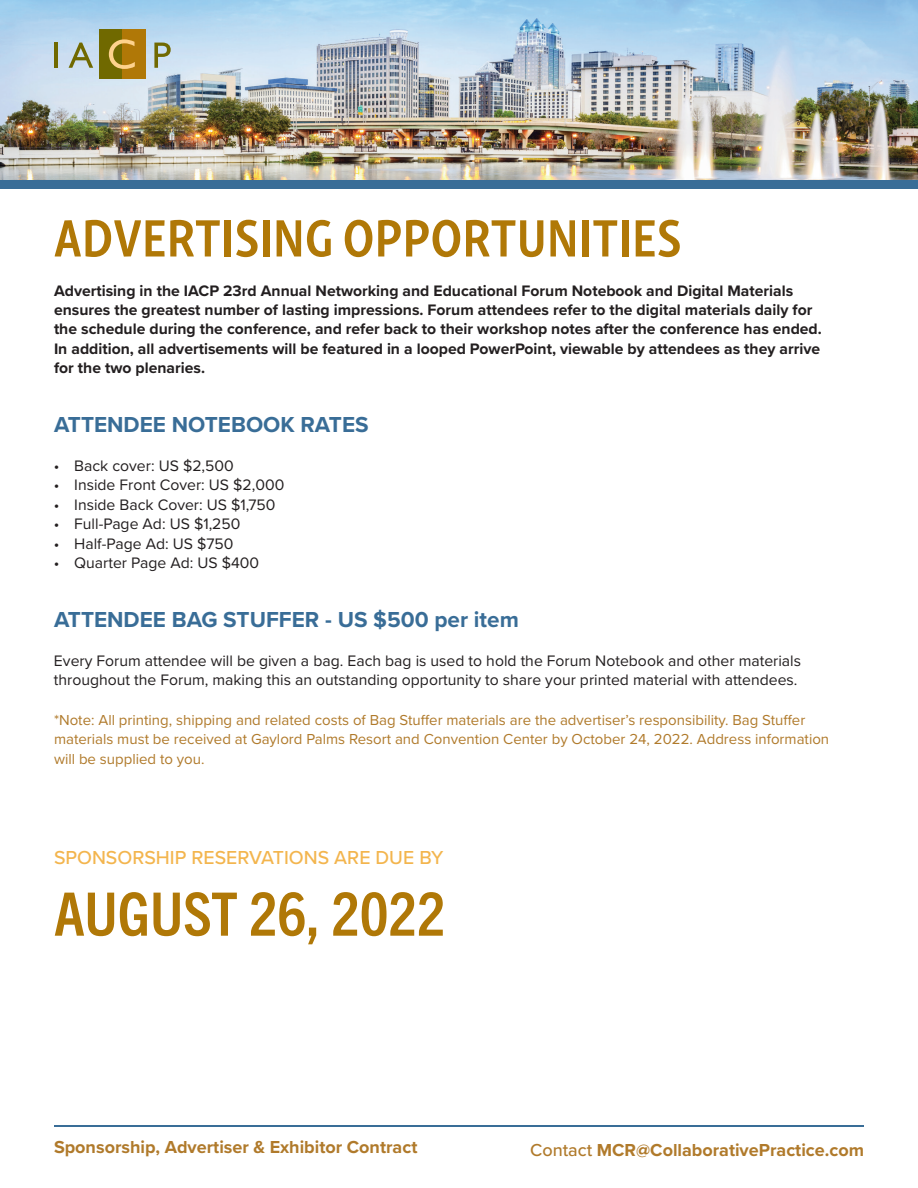
<style>
.page{position:relative;width:918px;height:1188px;background:#fff}
.page>*{position:absolute;margin:0;border:0;box-sizing:border-box;transform-origin:0 0}
.t1{font:700 condensed 60px "Trade Gothic Next LT Pro";color:#b07807}
.t2{font:700 54px "Skolar Sans Latn Cp";color:#b07807}
.t3{font:700 22.5px "Proxima Nova";color:#396d97}
.t4{font:500 19.5px "Proxima Nova";color:#f3b54e}
.t5{font:700 18px "Proxima Nova";color:#b07a2b}
.t6{font:700 15.75px/19.5px "Proxima Nova";color:#231f20}
.t7{font:15.75px/19.5px "Proxima Nova";color:#231f20}
.t8{font:15px/19.5px "Proxima Nova";color:#b07a2b}
.s1{font-weight:500}
</style>
<div class="page">
<hr style="left:54px;top:1125px;width:810px;height:2px;background:#396d97">
<img style="left:0;top:0;width:918px;height:181px">
<div style="left:0;top:181px;width:918px;height:8px;background:#396d97"></div>
<div style="left:99px;top:29px;width:24px;height:50px;background:#706900"></div>
<div style="left:122px;top:29px;width:23px;height:50px;background:#b07807"></div>
<svg style="left:109px;top:39px;width:26px;height:30px"></svg>
<hr style="left:54px;top:43px;width:4px;height:25px;background:#706900">
<svg style="left:154px;top:43px;width:17px;height:25px"></svg>
<svg style="left:69px;top:43px;width:24px;height:25px"></svg>
<h2 class="t2" style="left:54px;top:195px;width:629px">ADVERTISING OPPORTUNITIES</h2>
<p class="t6" style="left:54px;top:280px;width:769px">Advertising in the IACP 23rd Annual Networking and Educational Forum Notebook and Digital Materials ensures the greatest number of lasting impressions. Forum attendees refer to the digital materials daily for the schedule during the conference, and refer back to their workshop notes after the conference has ended.<br>In addition, all advertisements will be featured in a looped PowerPoint, viewable by attendees as they arrive for the two plenaries.</p>
<h3 class="t3" style="left:54px;top:408px;width:316px">ATTENDEE NOTEBOOK RATES</h3>
<p class="t7" style="left:54px;top:455px;width:181px">• Back cover: US $2,500</p>
<p class="t7" style="left:54px;top:475px;width:232px">• Inside Front Cover: US $2,000</p>
<p class="t7" style="left:54px;top:494px;width:223px">• Inside Back Cover: US $1,750</p>
<p class="t7" style="left:54px;top:514px;width:188px">• Full-Page Ad: US $1,250</p>
<p class="t7" style="left:54px;top:533px;width:181px">• Half-Page Ad: US $750</p>
<p class="t7" style="left:54px;top:553px;width:207px">• Quarter Page Ad: US $400</p>
<h3 class="t3" style="left:54px;top:603px;width:466px">ATTENDEE BAG STUFFER - US $500 per item</h3>
<p class="t7" style="left:54px;top:650px;width:749px">Every Forum attendee will be given a bag. Each bag is used to hold the Forum Notebook and other materials throughout the Forum, making this an outstanding opportunity to share your printed material with attendees.</p>
<p class="t8" style="left:54px;top:709px;width:777px">*Note: All printing, shipping and related costs of Bag Stuffer materials are the advertiser’s responsibility. Bag Stuffer materials must be received at Gaylord Palms Resort and Convention Center by October 24, 2022. Address information will be supplied to you.</p>
<p class="t4" style="left:54px;top:843px;width:391px">SPONSORSHIP RESERVATIONS ARE DUE BY</p>
<h1 class="t1" style="left:54px;top:873px;width:393px">AUGUST 26, 2022</h1>
<p class="t5" style="left:54px;top:1133px;width:365px">Sponsorship, Advertiser &amp; Exhibitor Contract</p>
<p class="t5" style="left:530px;top:1136px;width:335px"><span class="s1">Contact</span> MCR@CollaborativePractice.com</p>
</div>
